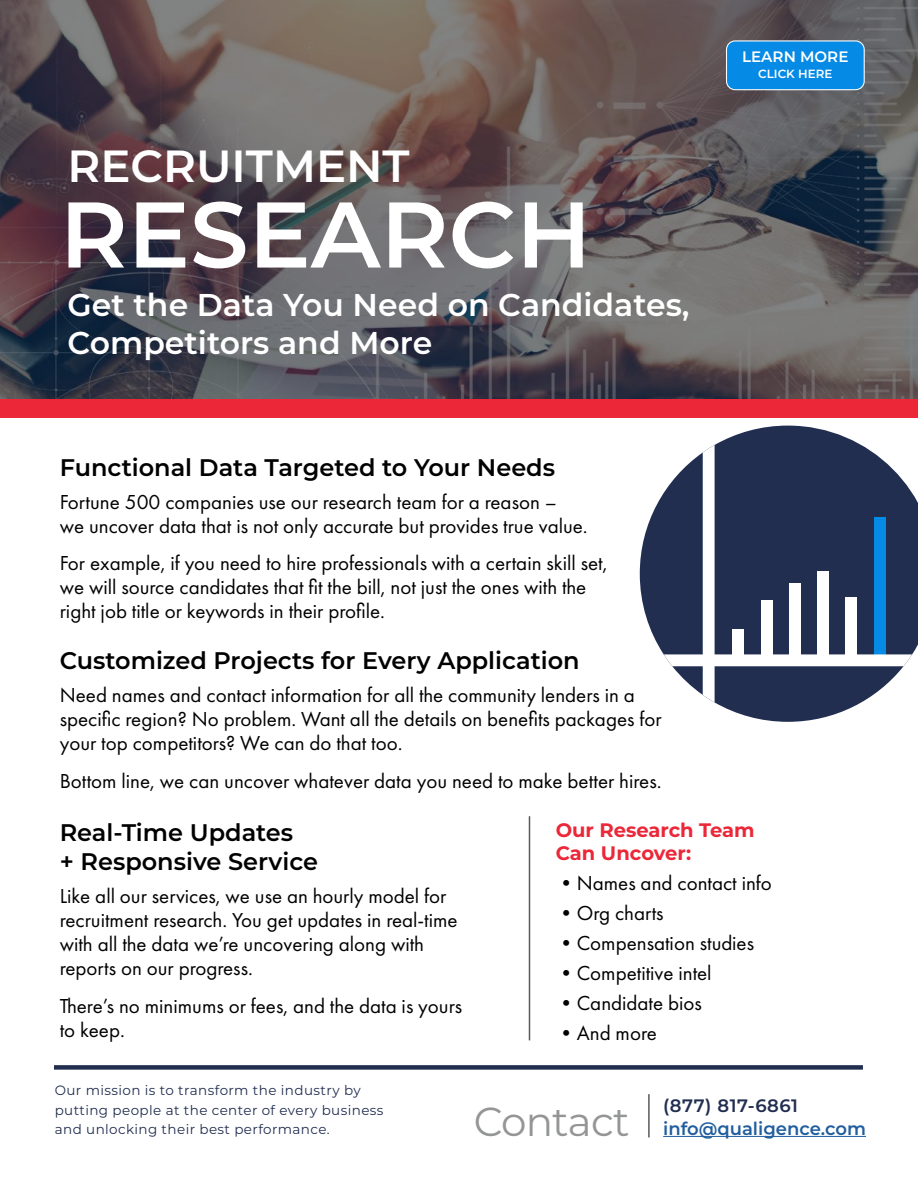
<style>
.page{position:relative;width:918px;height:1188px;background:#fff}
.page>*{position:absolute;margin:0;border:0;box-sizing:border-box;transform-origin:0 0}
.t1{font:600 93px "Montserrat";color:#fff}
.t2{font:600 45px "Montserrat";color:#fff}
.t3{font:40.5px "Montserrat";letter-spacing:-.02em;color:#949596}
.t4{font:600 31.5px/37.8px "Montserrat";color:#fff}
.t5{font:600 24px/28.8px "Montserrat";color:#000}
.t6{font:21px/24px "Futura PT";color:#000}
.t7{font:700 19.5px/23.4px "Montserrat";color:#eb2738}
.t8{font:600 18px "Montserrat";color:#215e9e}
.t9{font:600 18px "Montserrat";letter-spacing:.03em;color:#212e50}
.t10{font:600 15.15px "Montserrat";color:#fff}
.t11{font:13.5px/19.5px "Montserrat";letter-spacing:.03em;color:#212e50}
.t12{font:600 11.85px "Montserrat";color:#fff}
</style>
<div class="page">
<svg style="left:0;top:0;width:918px;height:399px;background:#5f575b"></svg>
<div style="left:54px;top:1065px;width:809px;height:5px;background:#212e50"></div>
<svg style="left:640px;top:426px;width:278px;height:296px"></svg>
<svg style="left:664px;top:445px;width:248px;height:257px;background:#435170"></svg>
<div style="left:732px;top:629px;width:12px;height:32px;background:#fff"></div>
<div style="left:761px;top:600px;width:11px;height:61px;background:#fff"></div>
<div style="left:789px;top:584px;width:12px;height:77px;background:#fff"></div>
<div style="left:817px;top:571px;width:12px;height:90px;background:#fff"></div>
<div style="left:845px;top:597px;width:12px;height:64px;background:#fff"></div>
<div style="left:0;top:399px;width:918px;height:18px;background:#eb2738"></div>
<hr style="left:529px;top:816px;width:1px;height:224px;background:#58595b">
<hr style="left:663px;top:1136px;width:203px;height:1px;background:#215e9e">
<hr style="left:648px;top:1094px;width:2px;height:43px;background:#58595b">
<div style="left:727px;top:41px;width:137px;height:49px;background:#058ae5;border-radius:9px"></div>
<div style="left:726px;top:40px;width:139px;height:50px;border:1px solid #fff;border-radius:9px"></div>
<h2 class="t2" style="left:68px;top:135px;width:344px">RECRUITMENT</h2>
<h1 class="t1" style="left:60px;top:169px;width:533px">RESEARCH</h1>
<h3 class="t4" style="left:68px;top:285px;width:624px">Get the Data You Need on Candidates,<br>Competitors and More</h3>
<p class="t5" style="left:60px;top:452px;width:497px">Functional Data Targeted to Your Needs</p>
<p class="t6" style="left:60px;top:490px;width:530px">Fortune 500 companies use our research team for a reason –<br>we uncover data that is not only accurate but provides true value.</p>
<p class="t6" style="left:60px;top:551px;width:549px">For example, if you need to hire professionals with a certain skill set, we will source candidates that fit the bill, not just the ones with the right job title or keywords in their profile.</p>
<p class="t5" style="left:60px;top:645px;width:521px">Customized Projects for Every Application</p>
<p class="t6" style="left:60px;top:683px;width:603px">Need names and contact information for all the community lenders in a specific region? No problem. Want all the details on benefits packages for your top competitors? We can do that too.</p>
<p class="t6" style="left:60px;top:769px;width:603px">Bottom line, we can uncover whatever data you need to make better hires.</p>
<p class="t10" style="left:742px;top:46px;width:108px">LEARN MORE</p>
<p class="t12" style="left:758px;top:66px;width:76px">CLICK HERE</p>
<p class="t5" style="left:60px;top:817px;width:260px">Real-Time Updates<br>+ Responsive Service</p>
<p class="t6" style="left:60px;top:884px;width:399px">Like all our services, we use an hourly model for recruitment research. You get updates in real-time with all the data we’re uncovering along with reports on our progress.</p>
<p class="t6" style="left:60px;top:993px;width:404px">There’s no minimums or fees, and the data is yours to keep.</p>
<p class="t7" style="left:556px;top:817px;width:200px">Our Research Team<br>Can Uncover:</p>
<p class="t6" style="left:556px;top:871px;width:218px">•Names and contact info</p>
<p class="t6" style="left:556px;top:901px;width:109px">•Org charts</p>
<p class="t6" style="left:556px;top:931px;width:200px">•Compensation studies</p>
<p class="t6" style="left:556px;top:961px;width:157px">•Competitive intel</p>
<p class="t6" style="left:556px;top:991px;width:148px">•Candidate bios</p>
<p class="t6" style="left:556px;top:1021px;width:103px">•And more</p>
<p class="t11" style="left:55px;top:1080px;width:330px">Our mission is to transform the industry by putting people at the center of every business and unlocking their best performance.</p>
<h3 class="t3" style="left:474px;top:1094px;width:158px">Contact</h3>
<p class="t9" style="left:663px;top:1093px;width:136px">(877) 817-6861</p>
<p class="t8" style="left:663px;top:1115px;width:204px">info@qualigence.com</p>
</div>
